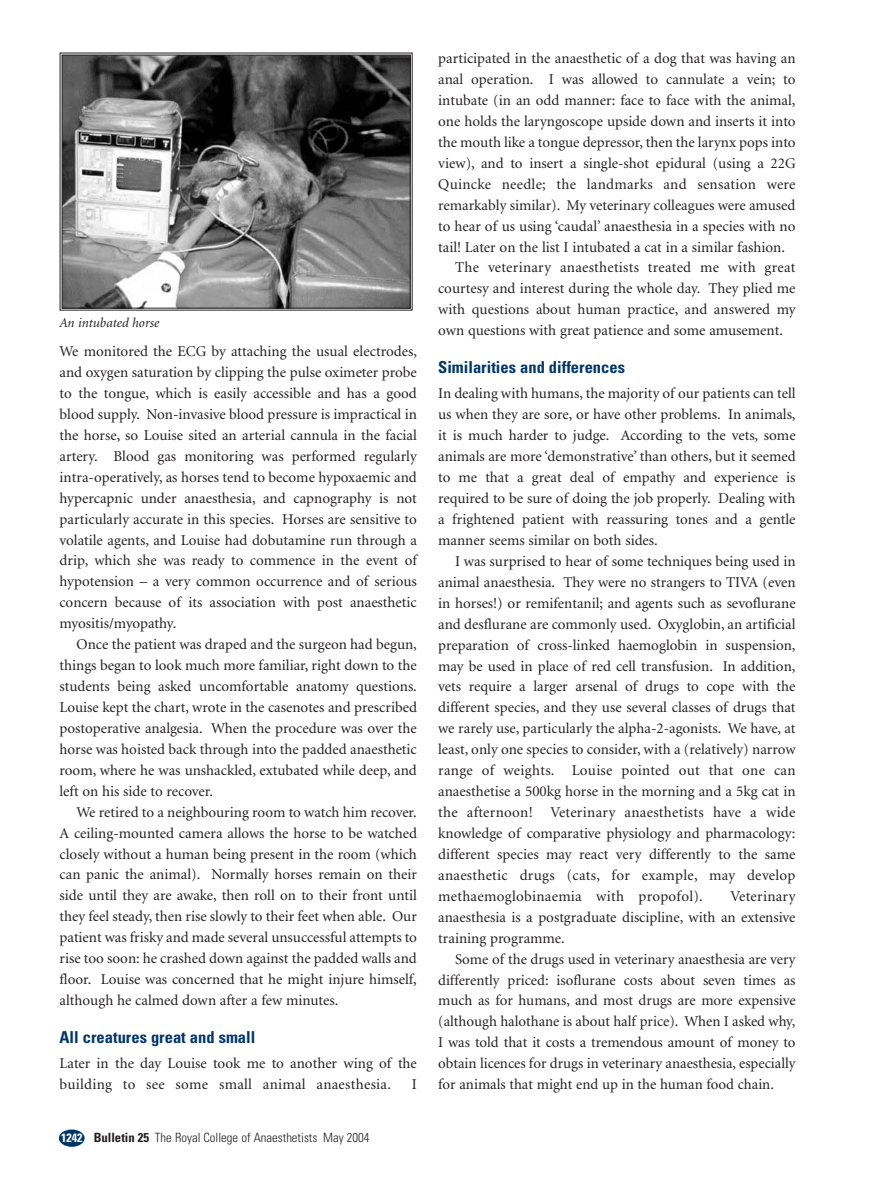
<style>
.page{position:relative;width:872px;height:1191px;background:#fff}
.page>*{position:absolute;margin:0;border:0;box-sizing:border-box;transform-origin:0 0}
.t1{font:700 condensed 16.5px "Univers";color:#003667}
.t2{font:15px/21px "Minion";color:#231f20;text-align:justify}
.t3{font:15px "Minion";letter-spacing:.02em;color:#231f20}
.t4{font:italic 13.5px "Minion";color:#231f20}
.t5{font:300 condensed 12.75px "Univers";color:#231f20}
.s1{font-weight:700;font-size:12px;color:#fff}
.s2{font-weight:700}
</style>
<div class="page">
<div style="left:59px;top:1130px;width:26px;height:17px;background:#003667;border-radius:50%"></div>
<svg style="left:59px;top:52px;width:354px;height:259px;background:#767676"></svg>
<p class="t4" style="left:60px;top:317px;width:101px">An intubated horse</p>
<p class="t2" style="left:60px;top:342px;width:359px">We monitored the ECG by attaching the usual electrodes, and oxygen saturation by clipping the pulse oximeter probe to the tongue, which is easily accessible and has a good blood supply. Non-invasive blood pressure is impractical in the horse, so Louise sited an arterial cannula in the facial artery. Blood gas monitoring was performed regularly intra-operatively, as horses tend to become hypoxaemic and hypercapnic under anaesthesia, and capnography is not particularly accurate in this species. Horses are sensitive to volatile agents, and Louise had dobutamine run through a drip, which she was ready to commence in the event of hypotension – a very common occurrence and of serious concern because of its association with post anaesthetic myositis/myopathy.</p>
<p class="t2" style="left:60px;top:635px;width:359px;text-indent:17px">Once the patient was draped and the surgeon had begun, things began to look much more familiar, right down to the students being asked uncomfortable anatomy questions.<br>Louise kept the chart, wrote in the casenotes and prescribed postoperative analgesia. When the procedure was over the horse was hoisted back through into the padded anaesthetic room, where he was unshackled, extubated while deep, and left on his side to recover.</p>
<p class="t2" style="left:60px;top:803px;width:359px;text-indent:17px">We retired to a neighbouring room to watch him recover.<br>A ceiling-mounted camera allows the horse to be watched closely without a human being present in the room (which can panic the animal). Normally horses remain on their side until they are awake, then roll on to their front until they feel steady, then rise slowly to their feet when able. Our patient was frisky and made several unsuccessful attempts to rise too soon: he crashed down against the padded walls and floor. Louise was concerned that he might injure himself, although he calmed down after a few minutes.</p>
<p class="t1" style="left:60px;top:1031px;width:197px">All creatures great and small</p>
<p class="t2" style="left:60px;top:1054px;width:359px">Later in the day Louise took me to another wing of the building to see some small animal anaesthesia.</p>
<p class="t2" style="left:412px;top:1075px;width:7px">I</p>
<p class="t5" style="left:61px;top:1133px;width:310px"><span class="s1">1242</span> <span class="s2">Bulletin 25</span> The Royal College of Anaesthetists May 2004</p>
<p class="t2" style="left:438px;top:49px;width:359px">participated in the anaesthetic of a dog that was having an</p>
<p class="t2" style="left:438px;top:70px;width:359px">anal operation. I was allowed to cannulate a vein; to</p>
<p class="t2" style="left:438px;top:91px;width:359px">intubate (in an odd manner: face to face with the animal,</p>
<p class="t2" style="left:438px;top:112px;width:359px">one holds the laryngoscope upside down and inserts it into</p>
<p class="t2" style="left:438px;top:133px;width:359px">the mouth like a tongue depressor, then the larynx pops into</p>
<p class="t2" style="left:438px;top:154px;width:359px">view), and to insert a single-shot epidural (using a 22G</p>
<p class="t3" style="left:438px;top:178px;width:359px">Quincke needle; the landmarks and sensation were</p>
<p class="t2" style="left:438px;top:196px;width:359px">remarkably similar). My veterinary colleagues were amused</p>
<p class="t2" style="left:438px;top:217px;width:359px">to hear of us using ‘caudal’ anaesthesia in a species with no</p>
<p class="t2" style="left:438px;top:238px;width:348px">tail! Later on the list I intubated a cat in a similar fashion.</p>
<p class="t3" style="left:455px;top:262px;width:342px">The veterinary anaesthetists treated me with great</p>
<p class="t2" style="left:438px;top:279px;width:359px">courtesy and interest during the whole day. They plied me</p>
<p class="t2" style="left:438px;top:300px;width:359px">with questions about human practice, and answered my</p>
<p class="t2" style="left:438px;top:321px;width:346px">own questions with great patience and some amusement.</p>
<p class="t1" style="left:438px;top:361px;width:188px">Similarities and differences</p>
<p class="t2" style="left:438px;top:384px;width:359px">In dealing with humans, the majority of our patients can tell us when they are sore, or have other problems. In animals, it is much harder to judge. According to the vets, some animals are more ‘demonstrative’ than others, but it seemed to me that a great deal of empathy and experience is required to be sure of doing the job properly. Dealing with a frightened patient with reassuring tones and a gentle manner seems similar on both sides.</p>
<p class="t2" style="left:438px;top:552px;width:359px;text-indent:17px">I was surprised to hear of some techniques being used in animal anaesthesia. They were no strangers to TIVA (even in horses!) or remifentanil; and agents such as sevoflurane and desflurane are commonly used. Oxyglobin, an artificial preparation of cross-linked haemoglobin in suspension, may be used in place of red cell transfusion. In addition, vets require a larger arsenal of drugs to cope with the different species, and they use several classes of drugs that we rarely use, particularly the alpha-2-agonists. We have, at least, only one species to consider, with a (relatively) narrow range of weights. Louise pointed out that one can anaesthetise a 500kg horse in the morning and a 5kg cat in the afternoon! Veterinary anaesthetists have a wide knowledge of comparative physiology and pharmacology: different species may react very differently to the same anaesthetic drugs (cats, for example, may develop methaemoglobinaemia with propofol).</p>
<p class="t2" style="left:438px;top:887px;width:359px;text-indent:292px">Veterinary anaesthesia is a postgraduate discipline, with an extensive training programme.</p>
<p class="t2" style="left:438px;top:950px;width:359px;text-indent:17px">Some of the drugs used in veterinary anaesthesia are very differently priced: isoflurane costs about seven times as much as for humans, and most drugs are more expensive (although halothane is about half price). When I asked why, I was told that it costs a tremendous amount of money to obtain licences for drugs in veterinary anaesthesia, especially for animals that might end up in the human food chain.</p>
</div>
